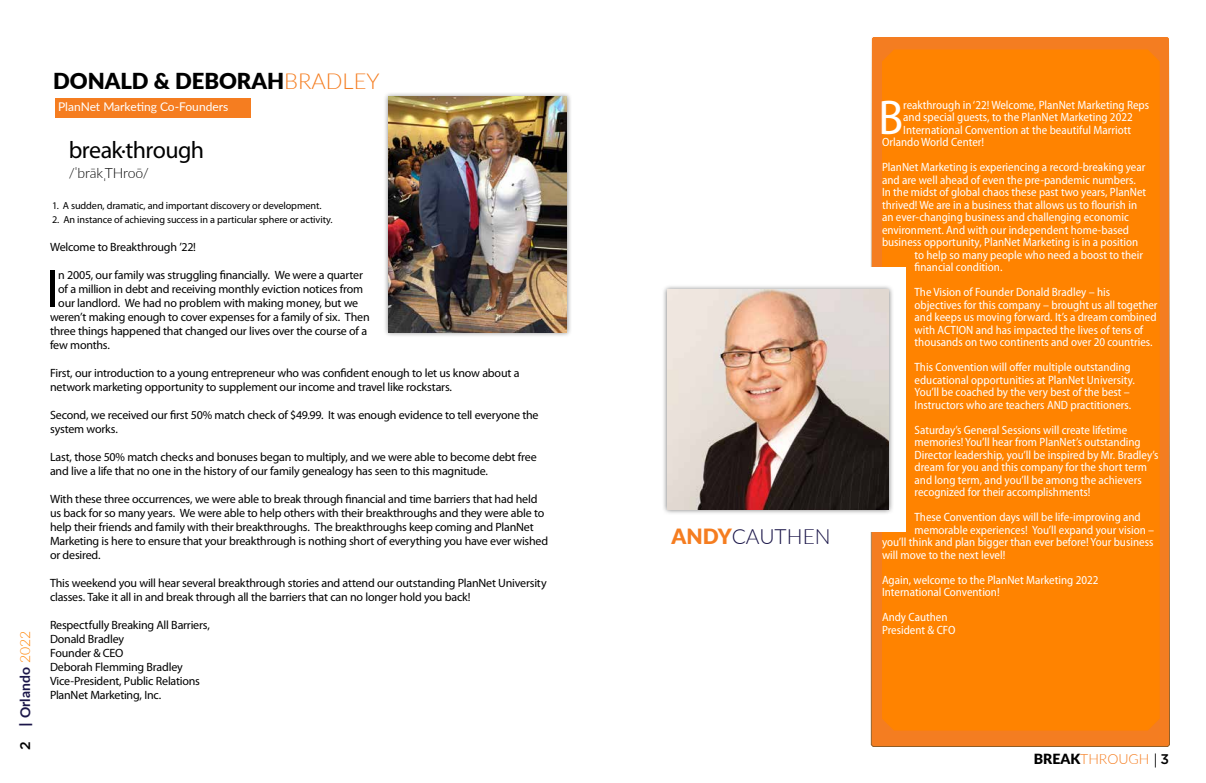
<style>
.page{position:relative;width:1206px;height:783px;background:#fff}
.page>*{position:absolute;margin:0;border:0;box-sizing:border-box;transform-origin:0 0}
.t1{font:53.5px "Myriad Pro";color:#000}
.t2{font:semi-condensed 49.1px "Myriad Pro";color:#fff}
.t3{font:24px "Myriad Pro";letter-spacing:-.025em;color:#000}
.t4{font:900 22px "Lato";color:#000}
.t5{font:300 21px "Lato";color:#1b1649}
.t6{font:300 14px "Lato";color:#f57d20}
.t7{font:300 14px "Lato";letter-spacing:-.015em;color:#000}
.t8{font:700 14px "Lato";letter-spacing:-.005em;color:#1b1649}
.t9{font:500 14px "Gotham";color:#000}
.t10{font:semi-condensed 12px/12.5px "Myriad Pro";color:#fff}
.t11{font:12px/14px "Myriad Pro";letter-spacing:-.02em;color:#000}
.t12{font:12px "Open Sans";color:#fff}
.t13{font:12px "Lato";color:#fff}
.t14{font:10.2px "Myriad Pro";letter-spacing:-.01em;color:#000}
.s1{font-family:"Gotham"}
.s2{font-weight:300;color:#ff8300}
.s3{font-weight:300;color:#f57d20}
.s4{font-weight:900;color:#f57d20}
.s5{font-weight:900;color:#000}
.s6{font-family:"Minion Pro";font-weight:400;color:#000}
.s7{font-family:"Gotham";font-weight:500;color:#000}
</style>
<div class="page">
<div style="left:383px;top:91px;width:189px;height:247px;background:#000;opacity:.43"></div>
<img style="left:388px;top:96px;width:179px;height:237px">
<div style="left:55px;top:99px;width:196px;height:19px;background:#f57d20"></div>
<svg style="left:870px;top:37px;width:300px;height:710px;background:#f08129"></svg>
<div style="left:882px;top:50px;width:278px;height:681px;background:#ff8300"></div>
<div style="left:643px;top:267px;width:263px;height:265px;background:#fff"></div>
<div style="left:662px;top:284px;width:232px;height:231px;background:#000;opacity:.54"></div>
<img style="left:667px;top:290px;width:221px;height:220px">
<p class="t8" style="left:15px;top:727px;width:97px;rotate:-90deg"><span class="s1">|</span> Orlando <span class="s2">2022</span></p>
<p class="t9" style="left:16px;top:750px;width:10px;rotate:-90deg">2</p>
<h3 class="t4" style="left:53px;top:64px;width:328px">DONALD &amp; DEBORAH<span class="s3">BRADLEY</span></h3>
<p class="t13" style="left:58px;top:98px;width:172px">PlanNet Marketing Co-Founders</p>
<h3 class="t3" style="left:69px;top:136px;width:137px">break·through</h3>
<p class="t7" style="left:69px;top:163px;width:82px">/ˈbrākˌTHroō/</p>
<p class="t14" style="left:52px;top:200px;width:271px">1. A sudden, dramatic, and important discovery or development.</p>
<p class="t14" style="left:52px;top:214px;width:282px">2. An instance of achieving success in a particular sphere or activity.</p>
<p class="t11" style="left:50px;top:240px;width:147px">Welcome to Breakthrough ’22!</p>
<h1 class="t1" style="left:46px;top:260px;width:14px">I</h1>
<p class="t11" style="left:58px;top:268px;width:306px">n 2005, our family was struggling financially. We were a quarter</p>
<p class="t11" style="left:58px;top:282px;width:306px">of a million in debt and receiving monthly eviction notices from</p>
<p class="t11" style="left:58px;top:296px;width:302px">our landlord. We had no problem with making money, but we</p>
<p class="t11" style="left:50px;top:310px;width:321px">weren’t making enough to cover expenses for a family of six. Then</p>
<p class="t11" style="left:50px;top:324px;width:319px">three things happened that changed our lives over the course of a</p>
<p class="t11" style="left:50px;top:338px;width:61px">few months.</p>
<p class="t11" style="left:50px;top:366px;width:471px">First, our introduction to a young entrepreneur who was confident enough to let us know about a network marketing opportunity to supplement our income and travel like rockstars.</p>
<p class="t11" style="left:50px;top:408px;width:490px">Second, we received our first 50% match check of $49.99. It was enough evidence to tell everyone the system works.</p>
<p class="t11" style="left:50px;top:450px;width:488px">Last, those 50% match checks and bonuses began to multiply, and we were able to become debt free and live a life that no one in the history of our family genealogy has seen to this magnitude.</p>
<p class="t11" style="left:50px;top:492px;width:500px">With these three occurrences, we were able to break through financial and time barriers that had held us back for so many years. We were able to help others with their breakthroughs and they were able to help their friends and family with their breakthroughs. The breakthroughs keep coming and PlanNet Marketing is here to ensure that your breakthrough is nothing short of everything you have ever wished or desired.</p>
<p class="t11" style="left:50px;top:576px;width:498px">This weekend you will hear several breakthrough stories and attend our outstanding PlanNet University classes. Take it all in and break through all the barriers that can no longer hold you back!</p>
<p class="t11" style="left:50px;top:618px;width:161px">Respectfully Breaking All Barriers,<br>Donald Bradley<br>Founder &amp; CEO<br>Deborah Flemming Bradley<br>Vice-President, Public Relations<br>PlanNet Marketing, Inc.</p>
<h3 class="t5" style="left:671px;top:522px;width:161px"><span class="s4">ANDY</span>CAUTHEN</h3>
<h2 class="t2" style="left:879px;top:90px;width:26px">B</h2>
<p class="t10" style="left:903px;top:98px;width:247px">reakthrough in ‘22! Welcome, PlanNet Marketing Reps</p>
<p class="t10" style="left:903px;top:111px;width:231px">and special guests, to the PlanNet Marketing 2022</p>
<p class="t10" style="left:903px;top:124px;width:229px">International Convention at the beautiful Marriott</p>
<p class="t10" style="left:882px;top:136px;width:104px">Orlando World Center!</p>
<p class="t10" style="left:882px;top:161px;width:265px">PlanNet Marketing is experiencing a record-breaking year</p>
<p class="t10" style="left:882px;top:174px;width:255px">and are well ahead of even the pre-pandemic numbers.</p>
<p class="t10" style="left:882px;top:186px;width:266px">In the midst of global chaos these past two years, PlanNet</p>
<p class="t10" style="left:882px;top:199px;width:257px">thrived! We are in a business that allows us to flourish in</p>
<p class="t10" style="left:882px;top:211px;width:248px">an ever-changing business and challenging economic</p>
<p class="t10" style="left:882px;top:224px;width:249px">environment. And with our independent home-based</p>
<p class="t10" style="left:882px;top:236px;width:258px">business opportunity, PlanNet Marketing is in a position</p>
<p class="t10" style="left:915px;top:249px;width:230px">to help so many people who need a boost to their</p>
<p class="t10" style="left:915px;top:261px;width:89px">financial condition.</p>
<p class="t10" style="left:915px;top:286px;width:245px">The Vision of Founder Donald Bradley – his objectives for this company – brought us all together and keeps us moving forward. It’s a dream combined with ACTION and has impacted the lives of tens of thousands on two continents and over 20 countries.</p>
<p class="t10" style="left:915px;top:361px;width:222px">This Convention will offer multiple outstanding educational opportunities at PlanNet University.<br>You’ll be coached by the very best of the best – Instructors who are teachers AND practitioners.</p>
<p class="t10" style="left:915px;top:424px;width:245px">Saturday’s General Sessions will create lifetime memories! You’ll hear from PlanNet’s outstanding Director leadership, you’ll be inspired by Mr. Bradley’s dream for you and this company for the short term and long term, and you’ll be among the achievers recognized for their accomplishments!</p>
<p class="t10" style="left:915px;top:511px;width:228px">These Convention days will be life-improving and</p>
<p class="t10" style="left:915px;top:524px;width:241px">memorable experiences! You’ll expand your vision –</p>
<p class="t10" style="left:882px;top:536px;width:273px">you’ll think and plan bigger than ever before! Your business</p>
<p class="t10" style="left:882px;top:549px;width:125px">will move to the next level!</p>
<p class="t10" style="left:882px;top:574px;width:218px">Again, welcome to the PlanNet Marketing 2022<br>International Convention!</p>
<p class="t10" style="left:882px;top:611px;width:75px">Andy Cauthen<br>President &amp; CFO</p>
<p class="t12" style="left:949px;top:159px;width:200px">PlanNet Marketing President &amp; CFO</p>
<p class="t6" style="left:1034px;top:749px;width:137px"><span class="s5">BREAK</span>THROUGH <span class="s6">|</span> <span class="s7">3</span></p>
</div>
